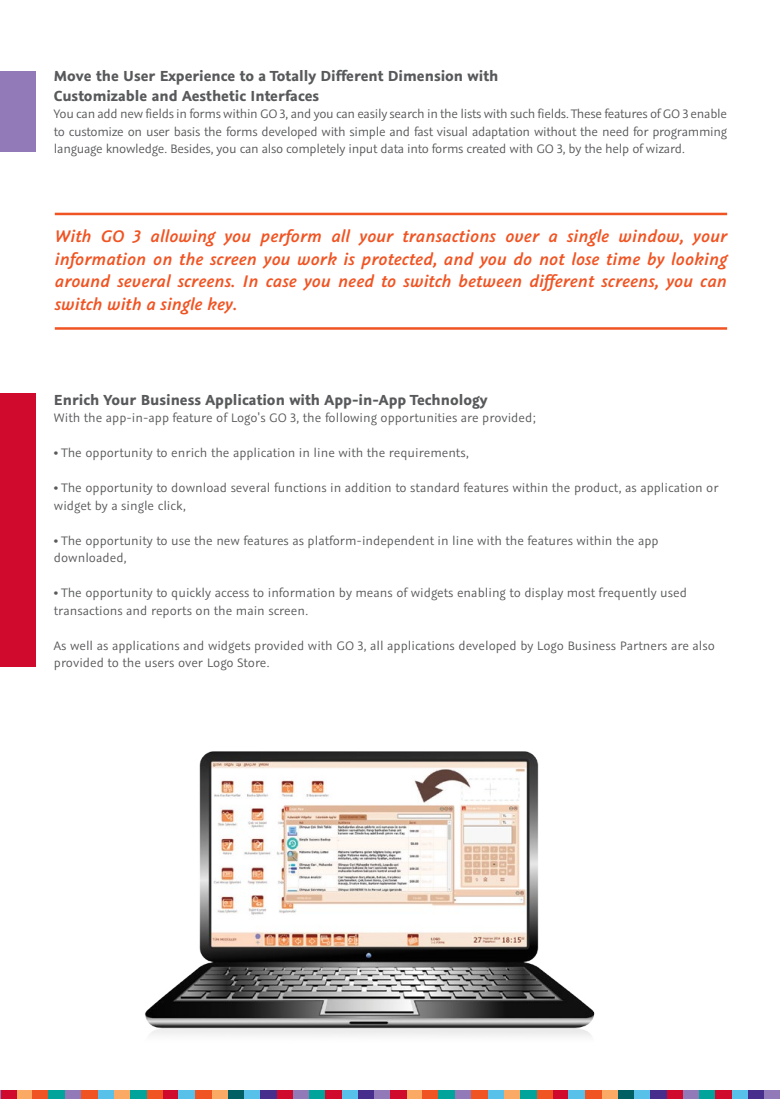
<style>
.page{position:relative;width:780px;height:1099px;background:#fff}
.page>*{position:absolute;margin:0;border:0;box-sizing:border-box;transform-origin:0 0}
.t1{font:italic 18.75px/22.5px "Graublau Sans Smbold";color:#f05423;text-align:justify}
.t2{font:700 16.25px/19.5px "Graublau Sans";color:#58595b}
.t3{font:13.75px/17.5px "Graublau Sans";color:#58595b}
</style>
<div class="page">
<img style="left:145px;top:751px;width:450px;height:286px">
<div style="left:16px;top:1090px;width:17px;height:8px;background:#faaa64"></div>
<div style="left:33px;top:1090px;width:16px;height:8px;background:#f05423"></div>
<div style="left:65px;top:1090px;width:16px;height:8px;background:#9279b7"></div>
<div style="left:162px;top:1090px;width:17px;height:8px;background:#d00a2c"></div>
<div style="left:309px;top:1090px;width:16px;height:8px;background:#00a49a"></div>
<div style="left:374px;top:1090px;width:16px;height:8px;background:#9279b7"></div>
<div style="left:357px;top:1090px;width:17px;height:8px;background:#472d8c"></div>
<div style="left:341px;top:1090px;width:16px;height:8px;background:#58c1e9"></div>
<div style="left:325px;top:1090px;width:16px;height:8px;background:#d00a2c"></div>
<div style="left:292px;top:1090px;width:17px;height:8px;background:#9279b7"></div>
<div style="left:276px;top:1090px;width:16px;height:8px;background:#d00a2c"></div>
<div style="left:260px;top:1090px;width:16px;height:8px;background:#472d8c"></div>
<div style="left:244px;top:1090px;width:16px;height:8px;background:#58c1e9"></div>
<div style="left:227px;top:1090px;width:17px;height:8px;background:#005f62"></div>
<div style="left:211px;top:1090px;width:16px;height:8px;background:#faaa64"></div>
<div style="left:195px;top:1090px;width:16px;height:8px;background:#f05423"></div>
<div style="left:179px;top:1090px;width:16px;height:8px;background:#58c1e9"></div>
<div style="left:146px;top:1090px;width:16px;height:8px;background:#f05423"></div>
<div style="left:130px;top:1090px;width:16px;height:8px;background:#00a49a"></div>
<div style="left:114px;top:1090px;width:16px;height:8px;background:#faaa64"></div>
<div style="left:98px;top:1090px;width:16px;height:8px;background:#58c1e9"></div>
<div style="left:81px;top:1090px;width:17px;height:8px;background:#f05423"></div>
<div style="left:0;top:1090px;width:16px;height:8px;background:#d00a2c"></div>
<div style="left:49px;top:1090px;width:16px;height:8px;background:#00a49a"></div>
<div style="left:406px;top:1090px;width:16px;height:8px;background:#faaa64"></div>
<div style="left:422px;top:1090px;width:17px;height:8px;background:#f05423"></div>
<div style="left:455px;top:1090px;width:16px;height:8px;background:#9279b7"></div>
<div style="left:552px;top:1090px;width:16px;height:8px;background:#d00a2c"></div>
<div style="left:698px;top:1090px;width:17px;height:8px;background:#00a49a"></div>
<div style="left:763px;top:1090px;width:17px;height:8px;background:#9279b7"></div>
<div style="left:747px;top:1090px;width:16px;height:8px;background:#472d8c"></div>
<div style="left:731px;top:1090px;width:16px;height:8px;background:#58c1e9"></div>
<div style="left:715px;top:1090px;width:16px;height:8px;background:#d00a2c"></div>
<div style="left:682px;top:1090px;width:16px;height:8px;background:#9279b7"></div>
<div style="left:666px;top:1090px;width:16px;height:8px;background:#d00a2c"></div>
<div style="left:650px;top:1090px;width:16px;height:8px;background:#472d8c"></div>
<div style="left:633px;top:1090px;width:17px;height:8px;background:#58c1e9"></div>
<div style="left:617px;top:1090px;width:16px;height:8px;background:#005f62"></div>
<div style="left:601px;top:1090px;width:16px;height:8px;background:#faaa64"></div>
<div style="left:585px;top:1090px;width:16px;height:8px;background:#f05423"></div>
<div style="left:568px;top:1090px;width:17px;height:8px;background:#58c1e9"></div>
<div style="left:536px;top:1090px;width:16px;height:8px;background:#f05423"></div>
<div style="left:520px;top:1090px;width:16px;height:8px;background:#00a49a"></div>
<div style="left:504px;top:1090px;width:16px;height:8px;background:#faaa64"></div>
<div style="left:487px;top:1090px;width:17px;height:8px;background:#58c1e9"></div>
<div style="left:471px;top:1090px;width:16px;height:8px;background:#f05423"></div>
<div style="left:390px;top:1090px;width:16px;height:8px;background:#d00a2c"></div>
<div style="left:439px;top:1090px;width:16px;height:8px;background:#00a49a"></div>
<div style="left:1px;top:71px;width:35px;height:80px;background:#9279b7"></div>
<div style="left:1px;top:394px;width:35px;height:273px;background:#d00a2c"></div>
<hr style="left:55px;top:213px;width:672px;height:2px;background:#f05423">
<hr style="left:55px;top:327px;width:672px;height:3px;background:#f05423">
<p class="t2" style="left:54px;top:66px;width:446px">Move the User Experience to a Totally Different Dimension with<br>Customizable and Aesthetic Interfaces</p>
<p class="t3" style="left:54px;top:105px;width:674px;text-align:justify">You can add new fields in forms within GO 3, and you can easily search in the lists with such fields. These features of GO 3 enable to customize on user basis the forms developed with simple and fast visual adaptation without the need for programming language knowledge. Besides, you can also completely input data into forms created with GO 3, by the help of wizard.</p>
<p class="t1" style="left:55px;top:224px;width:674px">With GO 3 allowing you perform all your transactions over a single window, your information on the screen you work is protected, and you do not lose time by looking around several screens. In case you need to switch between different screens, you can switch with a single key.</p>
<p class="t2" style="left:54px;top:390px;width:435px">Enrich Your Business Application with App-in-App Technology</p>
<p class="t3" style="left:54px;top:409px;width:483px">With the app-in-app feature of Logo's GO 3, the following opportunities are provided;</p>
<p class="t3" style="left:54px;top:444px;width:416px">• The opportunity to enrich the application in line with the requirements,</p>
<p class="t3" style="left:54px;top:479px;width:666px">• The opportunity to download several functions in addition to standard features within the product, as application or widget by a single click,</p>
<p class="t3" style="left:54px;top:531px;width:606px">• The opportunity to use the new features as platform-independent in line with the features within the app downloaded,</p>
<p class="t3" style="left:54px;top:584px;width:634px">• The opportunity to quickly access to information by means of widgets enabling to display most frequently used transactions and reports on the main screen.</p>
<p class="t3" style="left:54px;top:636px;width:662px">As well as applications and widgets provided with GO 3, all applications developed by Logo Business Partners are also provided to the users over Logo Store.</p>
</div>
